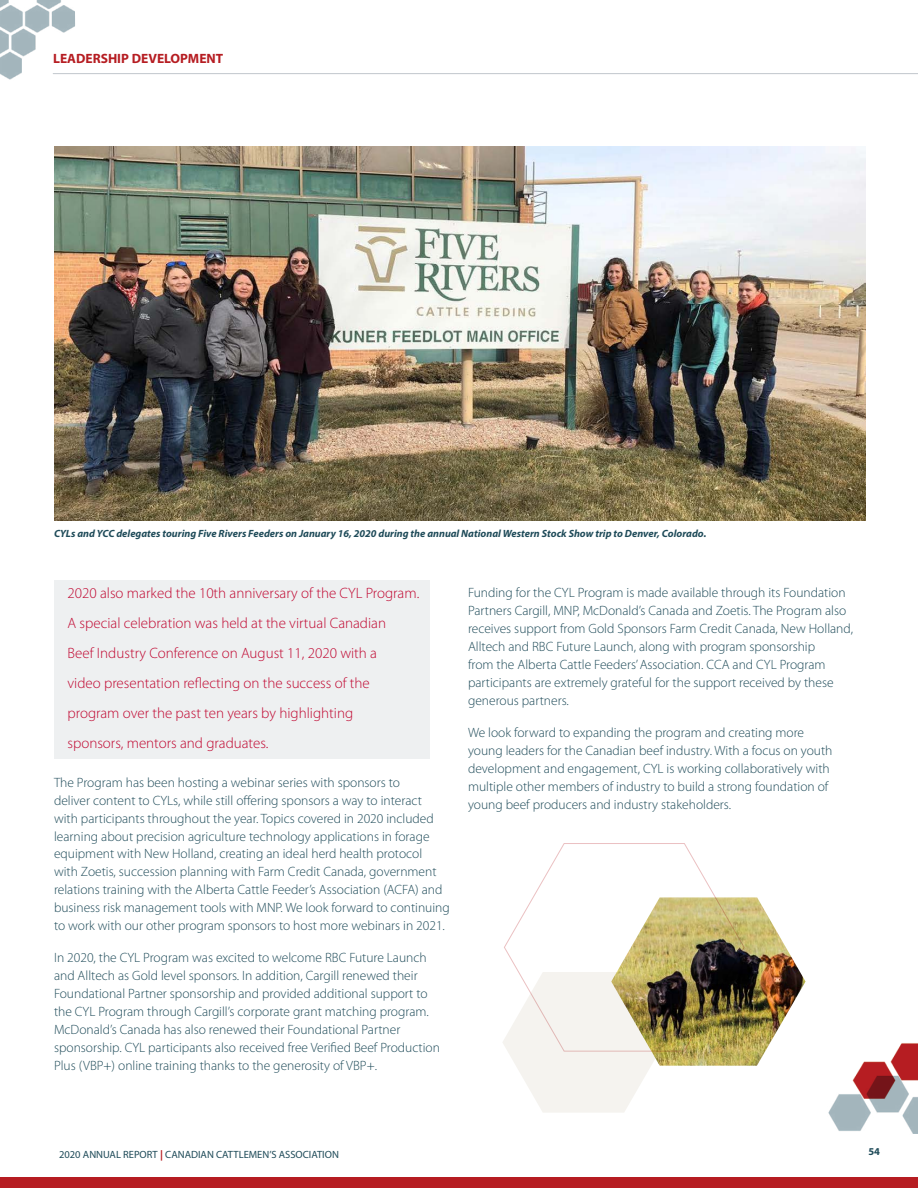
<style>
.page{position:relative;width:918px;height:1188px;background:#fff}
.page>*{position:absolute;margin:0;border:0;box-sizing:border-box;transform-origin:0 0}
.t1{font:300 15px/30px "Myriad Pro";color:#c00630}
.t2{font:300 13.5px/18px "Myriad Pro";color:#1f4b59}
.t3{font:700 13.5px "Myriad Pro";color:#b61d22}
.t4{font:italic 700 10.5px "Myriad Pro";color:#1f4b59}
.t5{font:10.5px "Myriad Pro";color:#1f4b59}
.t6{font:700 10.5px "Myriad Pro";color:#1f4b59}
.s1{font-weight:700;color:#b61d22}
</style>
<div class="page">
<img style="left:828px;top:1043px;width:90px;height:91px">
<div style="left:0;top:1177px;width:918px;height:11px;background:#b61d22"></div>
<img style="left:0;top:0;width:75px;height:80px">
<hr style="left:53px;top:73px;width:865px;height:1px;background:#808d97">
<img style="left:54px;top:147px;width:811px;height:374px">
<div style="left:54px;top:580px;width:376px;height:179px;background:#eef0f1"></div>
<img style="left:665px;top:897px;width:141px;height:169px">
<svg style="left:503px;top:1041px;width:162px;height:72px"></svg>
<svg style="left:504px;top:843px;width:241px;height:209px"></svg>
<p class="t3" style="left:53px;top:50px;width:172px">LEADERSHIP DEVELOPMENT</p>
<p class="t4" style="left:54px;top:527px;width:654px">CYLs and YCC delegates touring Five Rivers Feeders on January 16, 2020 during the annual National Western Stock Show trip to Denver, Colorado.</p>
<p class="t1" style="left:68px;top:578px;width:353px">2020 also marked the 10th anniversary of the CYL Program.<br>A special celebration was held at the virtual Canadian<br>Beef Industry Conference on August 11, 2020 with a<br>video presentation reflecting on the success of the program over the past ten years by highlighting<br>sponsors, mentors and graduates.</p>
<p class="t2" style="left:54px;top:773px;width:397px">The Program has been hosting a webinar series with sponsors to<br>deliver content to CYLs, while still offering sponsors a way to interact<br>with participants throughout the year. Topics covered in 2020 included learning about precision agriculture technology applications in forage equipment with New Holland, creating an ideal herd health protocol<br>with Zoetis, succession planning with Farm Credit Canada, government relations training with the Alberta Cattle Feeder’s Association (ACFA) and business risk management tools with MNP. We look forward to continuing to work with our other program sponsors to host more webinars in 2021.</p>
<p class="t2" style="left:54px;top:948px;width:388px">In 2020, the CYL Program was excited to welcome RBC Future Launch and Alltech as Gold level sponsors. In addition, Cargill renewed their Foundational Partner sponsorship and provided additional support to the CYL Program through Cargill’s corporate grant matching program.<br>McDonald’s Canada has also renewed their Foundational Partner sponsorship. CYL participants also received free Verified Beef Production Plus (VBP+) online training thanks to the generosity of VBP+.</p>
<p class="t2" style="left:468px;top:583px;width:387px">Funding for the CYL Program is made available through its Foundation Partners Cargill, MNP, McDonald’s Canada and Zoetis. The Program also receives support from Gold Sponsors Farm Credit Canada, New Holland, Alltech and RBC Future Launch, along with program sponsorship<br>from the Alberta Cattle Feeders’ Association. CCA and CYL Program participants are extremely grateful for the support received by these generous partners.</p>
<p class="t2" style="left:468px;top:723px;width:366px">We look forward to expanding the program and creating more young leaders for the Canadian beef industry. With a focus on youth development and engagement, CYL is working collaboratively with multiple other members of industry to build a strong foundation of young beef producers and industry stakeholders.</p>
<p class="t5" style="left:59px;top:1148px;width:281px">2020 ANNUAL REPORT <span class="s1">|</span> CANADIAN CATTLEMEN’S ASSOCIATION</p>
<p class="t6" style="left:868px;top:1145px;width:13px">54</p>
</div>
